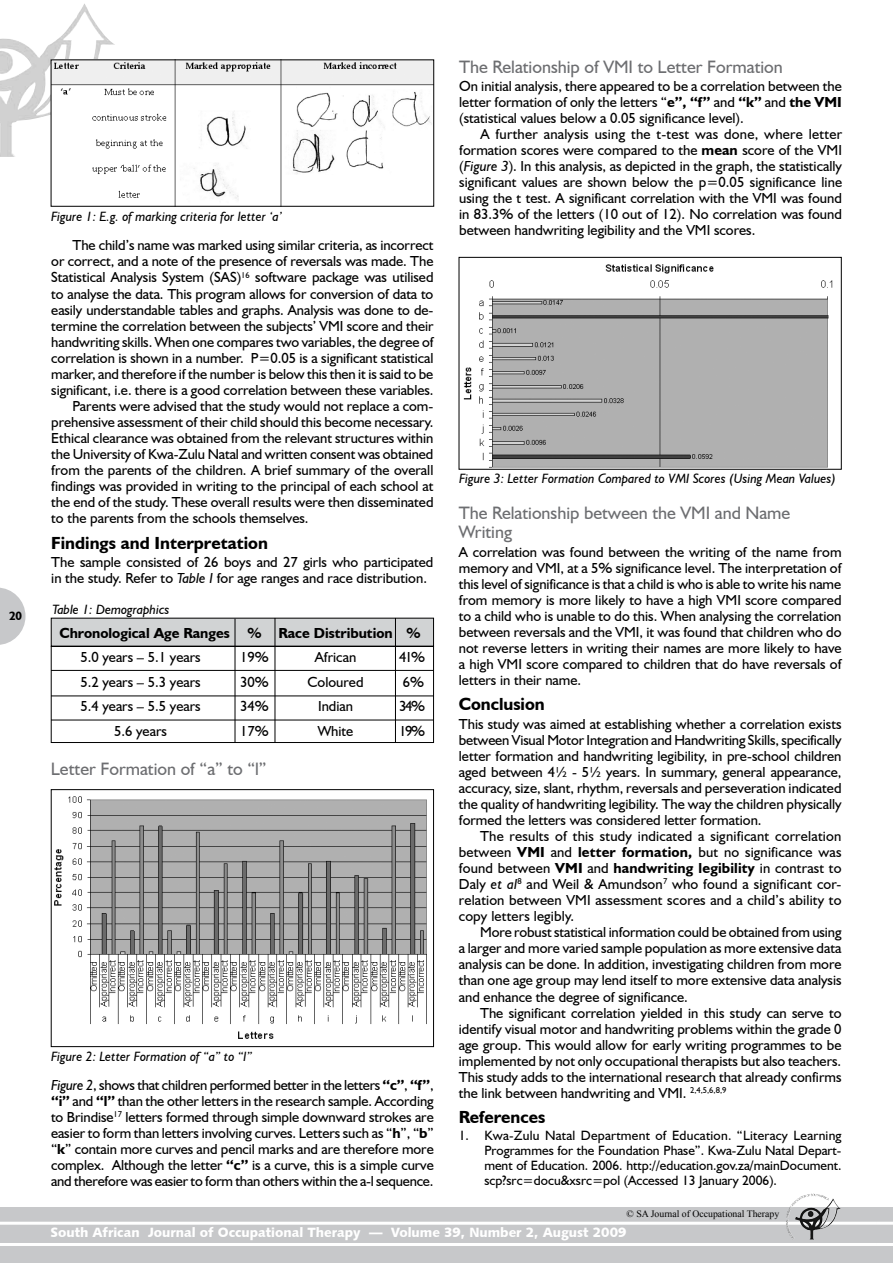
<style>
.page{position:relative;width:893px;height:1263px;background:#fff}
.page>*{position:absolute;margin:0;border:0;box-sizing:border-box;transform-origin:0 0}
.t1{font:18px/19.5px "Humanist 521 BT";color:#6d6e71}
.t2{font:700 17.55px "Humanist 521 BT";color:#000}
.t3{font:14.55px/16px "Humanist 521 BT";color:#000;text-align:justify}
.t4{font:700 14.55px "Humanist 521 BT";color:#000}
.t5{font:13.5px/15px "Humanist 521 BT";color:#000;text-align:justify}
.t6{font:italic 13.5px "Humanist 521 BT";color:#000}
.t7{font:13.5px "Humanist 531 BT Black A";color:#fff}
.t8{font:700 12px "Humanist 521 BT";color:#000}
.t9{font:9.75px "Times New Roman";color:#000}
.s1{font-style:italic}
.s2{font-weight:700}
</style>
<div class="page">
<img style="left:0;top:3px;width:115px;height:154px">
<svg style="left:0;top:587px;width:26px;height:58px"></svg>
<div style="left:0;top:1208px;width:893px;height:55px;background:#c7c8ca"></div>
<hr style="left:0;top:1222px;width:893px;height:3px;background:#fff">
<hr style="left:0;top:1243px;width:893px;height:3px;background:#fff">
<img style="left:806px;top:1194px;width:18px;height:4px">
<div style="left:51px;top:618px;width:383px;height:28px;background:#d1d3d4"></div>
<hr style="left:51px;top:670px;width:383px;height:1px;background:#000">
<hr style="left:51px;top:696px;width:383px;height:1px;background:#000">
<hr style="left:51px;top:720px;width:383px;height:1px;background:#000">
<div style="left:51px;top:646px;width:383px;height:97px;border:1px solid #000"></div>
<hr style="left:235px;top:619px;width:1px;height:124px;background:#000">
<hr style="left:275px;top:618px;width:1px;height:125px;background:#000">
<hr style="left:395px;top:618px;width:1px;height:125px;background:#000">
<img style="left:53px;top:62px;width:379px;height:142px">
<img style="left:54px;top:796px;width:373px;height:243px">
<div style="left:51px;top:789px;width:383px;height:258px;border:1px solid #000"></div>
<img style="left:463px;top:264px;width:370px;height:203px">
<div style="left:459px;top:257px;width:382px;height:212px;border:1px solid #000"></div>
<p class="t8" style="left:9px;top:608px;width:15px">20</p>
<p class="t6" style="left:51px;top:208px;width:232px">Figure 1: E.g. of marking criteria for letter ‘a’</p>
<p class="t3" style="left:73px;top:237px;width:362px">The child’s name was marked using similar criteria, as incorrect</p>
<p class="t3" style="left:51px;top:253px;width:384px">or correct, and a note of the presence of reversals was made. The</p>
<p class="t3" style="left:51px;top:269px;width:384px">Statistical Analysis System (SAS)<sup>16</sup> software package was utilised</p>
<p class="t3" style="left:51px;top:285px;width:384px">to analyse the data. This program allows for conversion of data to</p>
<p class="t3" style="left:51px;top:301px;width:384px">easily understandable tables and graphs. Analysis was done to de-</p>
<p class="t3" style="left:51px;top:317px;width:384px">termine the correlation between the subjects’ VMI score and their</p>
<p class="t3" style="left:51px;top:333px;width:384px">handwriting skills. When one compares two variables, the degree of</p>
<p class="t3" style="left:51px;top:349px;width:384px">correlation is shown in a number. P=0.05 is a significant statistical</p>
<p class="t3" style="left:51px;top:365px;width:383px">marker, and therefore if the number is below this then it is said to be</p>
<p class="t3" style="left:51px;top:382px;width:384px">significant, i.e. there is a good correlation between these variables.</p>
<p class="t3" style="left:73px;top:398px;width:362px">Parents were advised that the study would not replace a com-</p>
<p class="t3" style="left:51px;top:414px;width:384px">prehensive assessment of their child should this become necessary.</p>
<p class="t3" style="left:51px;top:430px;width:384px">Ethical clearance was obtained from the relevant structures within</p>
<p class="t3" style="left:51px;top:446px;width:384px">the University of Kwa-Zulu Natal and written consent was obtained</p>
<p class="t3" style="left:51px;top:462px;width:384px">from the parents of the children. A brief summary of the overall</p>
<p class="t3" style="left:51px;top:478px;width:384px">findings was provided in writing to the principal of each school at</p>
<p class="t3" style="left:51px;top:494px;width:384px">the end of the study. These overall results were then disseminated</p>
<p class="t3" style="left:51px;top:510px;width:259px">to the parents from the schools themselves.</p>
<p class="t2" style="left:51px;top:532px;width:218px">Findings and Interpretation</p>
<p class="t3" style="left:51px;top:554px;width:384px">The sample consisted of 26 boys and 27 girls who participated in the study. Refer to <span class="s1">Table I</span> for age ranges and race distribution.</p>
<p class="t6" style="left:52px;top:601px;width:119px">Table 1: Demographics</p>
<p class="t4" style="left:60px;top:623px;width:363px">Chronological Age Ranges % Race Distribution %</p>
<p class="t3" style="left:80px;top:649px;width:122px">5.0 years – 5.1 years</p>
<p class="t3" style="left:240px;top:649px;width:30px">19%</p>
<p class="t3" style="left:315px;top:649px;width:43px">African</p>
<p class="t3" style="left:399px;top:649px;width:28px">41%</p>
<p class="t3" style="left:80px;top:673px;width:122px">5.2 years – 5.3 years</p>
<p class="t3" style="left:240px;top:673px;width:30px">30%</p>
<p class="t3" style="left:307px;top:673px;width:58px">Coloured</p>
<p class="t3" style="left:403px;top:673px;width:23px">6%</p>
<p class="t3" style="left:80px;top:698px;width:122px">5.4 years – 5.5 years</p>
<p class="t3" style="left:240px;top:698px;width:30px">34%</p>
<p class="t3" style="left:318px;top:698px;width:37px">Indian</p>
<p class="t3" style="left:399px;top:698px;width:28px">34%</p>
<p class="t3" style="left:114px;top:722px;width:54px">5.6 years</p>
<p class="t3" style="left:240px;top:722px;width:30px">17%</p>
<p class="t3" style="left:318px;top:722px;width:37px">White</p>
<p class="t3" style="left:399px;top:722px;width:28px">19%</p>
<p class="t1" style="left:51px;top:759px;width:217px">Letter Formation of “a” to “l”</p>
<p class="t6" style="left:51px;top:1048px;width:203px">Figure 2: Letter Formation of “a” to “l”</p>
<p class="t3" style="left:51px;top:1076px;width:384px"><span class="s1">Figure 2</span>, shows that children performed better in the letters <span class="s2">“c”</span>, <span class="s2">“f”</span>, <span class="s2">“i”</span> and <span class="s2">“l”</span> than the other letters in the research sample. According to Brindise<sup>17</sup> letters formed through simple downward strokes are easier to form than letters involving curves. Letters such as “<span class="s2">h</span>”, “<span class="s2">b</span>” “<span class="s2">k</span>” contain more curves and pencil marks and are therefore more complex. Although the letter <span class="s2">“c”</span> is a curve, this is a simple curve and therefore was easier to form than others within the a-l sequence.</p>
<p class="t1" style="left:459px;top:57px;width:325px">The Relationship of VMI to Letter Formation</p>
<p class="t3" style="left:459px;top:78px;width:384px">On initial analysis, there appeared to be a correlation between the letter formation of only the letters “<span class="s2">e”, “f”</span> and <span class="s2">“k”</span> and <span class="s2">the VMI </span>(statistical values below a 0.05 significance level).</p>
<p class="t3" style="left:459px;top:126px;width:384px;text-indent:21px">A further analysis using the t-test was done, where letter formation scores were compared to the <span class="s2">mean</span> score of the VMI (<span class="s1">Figure 3</span>). In this analysis, as depicted in the graph, the statistically significant values are shown below the p=0.05 significance line using the t test. A significant correlation with the VMI was found in 83.3% of the letters (10 out of 12). No correlation was found between handwriting legibility and the VMI scores.</p>
<p class="t6" style="left:459px;top:470px;width:379px">Figure 3: Letter Formation Compared to VMI Scores (Using Mean Values)</p>
<p class="t1" style="left:459px;top:503px;width:333px">The Relationship between the VMI and Name<br>Writing</p>
<p class="t3" style="left:459px;top:543px;width:384px">A correlation was found between the writing of the name from memory and VMI, at a 5% significance level. The interpretation of this level of significance is that a child is who is able to write his name from memory is more likely to have a high VMI score compared to a child who is unable to do this. When analysing the correlation between reversals and the VMI, it was found that children who do not reverse letters in writing their names are more likely to have a high VMI score compared to children that do have reversals of letters in their name.</p>
<p class="t2" style="left:459px;top:693px;width:87px">Conclusion</p>
<p class="t3" style="left:459px;top:715px;width:384px">This study was aimed at establishing whether a correlation exists between Visual Motor Integration and Handwriting Skills, specifically letter formation and handwriting legibility, in pre-school children aged between 4½ - 5½ years. In summary, general appearance, accuracy, size, slant, rhythm, reversals and perseveration indicated the quality of handwriting legibility. The way the children physically formed the letters was considered letter formation.</p>
<p class="t3" style="left:459px;top:828px;width:384px;text-indent:21px">The results of this study indicated a significant correlation between <span class="s2">VMI</span> and <span class="s2">letter formation,</span> but no significance was found between <span class="s2">VMI</span> and <span class="s2">handwriting legibility</span> in contrast to Daly <span class="s1">et al</span><sup>8</sup> and Weil &amp; Amundson<sup>7</sup> who found a significant cor&shy;relation between VMI assessment scores and a child’s ability to copy letters legibly.</p>
<p class="t3" style="left:459px;top:924px;width:384px;text-indent:21px">More robust statistical information could be obtained from using a larger and more varied sample population as more extensive data analysis can be done. In addition, investigating children from more than one age group may lend itself to more extensive data analysis and enhance the degree of significance.</p>
<p class="t3" style="left:459px;top:1004px;width:384px;text-indent:21px">The significant correlation yielded in this study can serve to identify visual motor and handwriting problems within the grade 0 age group. This would allow for early writing programmes to be implemented by not only occupational therapists but also teachers.<br>This study adds to the international research that already confirms the link between handwriting and VMI. <sup>2,4,5,6,8,9</sup></p>
<p class="t2" style="left:459px;top:1106px;width:88px">References</p>
<p class="t5" style="left:484px;top:1128px;width:359px;text-indent:-26px">1. Kwa-Zulu Natal Department of Education. “Literacy Learning Programmes for the Foundation Phase”. Kwa-Zulu Natal Depart&shy;ment of Education. 2006. http://education.gov.za/mainDocument. scp?src=docu&amp;xsrc=pol (Accessed 13 January 2006).</p>
<p class="t9" style="left:627px;top:1207px;width:154px">© SA Journal of Occupational Therapy</p>
<p class="t7" style="left:50px;top:1224px;width:577px">South African Journal of Occupational Therapy — Volume 39, Number 2, August 2009</p>
</div>
